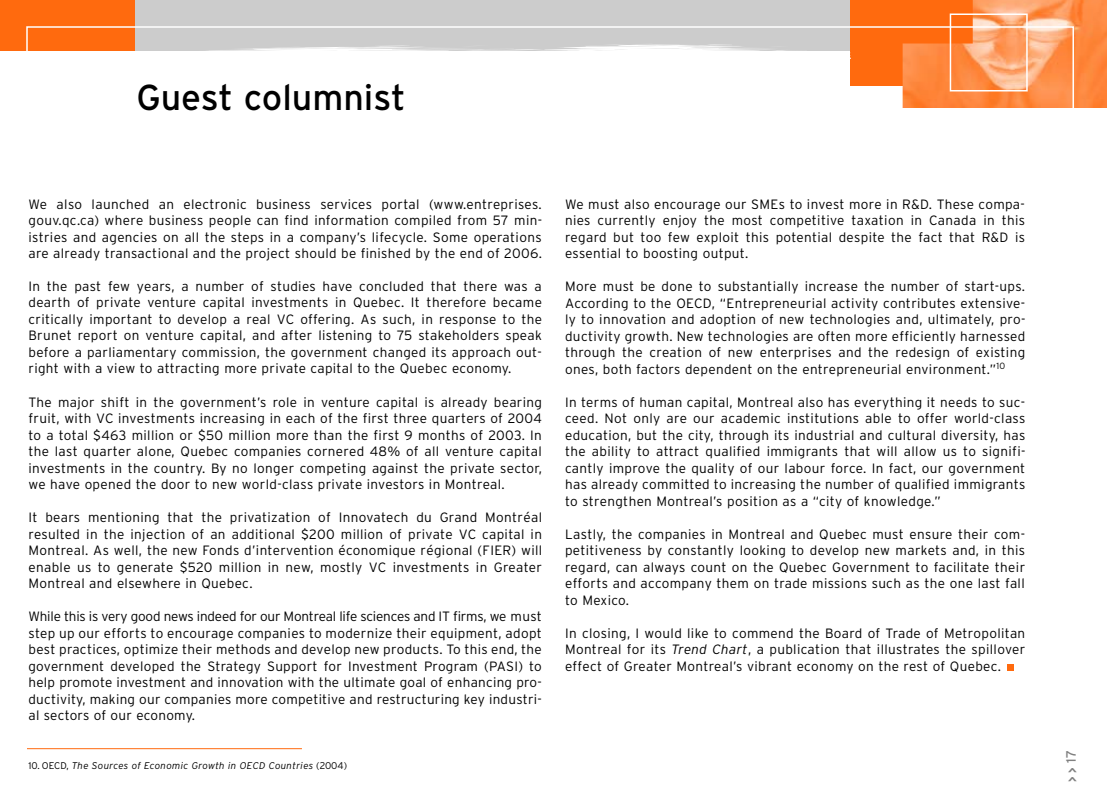
<style>
.page{position:relative;width:1107px;height:810px;background:#fff}
.page>*{position:absolute;margin:0;border:0;box-sizing:border-box;transform-origin:0 0}
.t1{font:36px "Interstate";color:#000}
.t2{font:300 13.5px/16.5px "Interstate";letter-spacing:.025em;color:#000;text-align:justify}
.t3{font:700 condensed 13.5px "Interstate";color:#808080}
.t4{font:italic 300 9.75px "Interstate";letter-spacing:.03em;color:#000}
.s1{font-style:normal}
.s2{font-style:italic}
.s3{font-weight:400;font-stretch:normal}
</style>
<div class="page">
<div style="left:135px;top:0;width:715px;height:51px;background:#ccc"></div>
<svg style="left:1007px;top:664px;width:6px;height:6px"></svg>
<div style="left:0;top:0;width:135px;height:51px;background:#ff6a0e"></div>
<div style="left:850px;top:0;width:157px;height:86px;background:#ff6a0e"></div>
<img style="left:949px;top:0;width:158px;height:108px">
<div style="left:950px;top:14px;width:78px;height:78px;border:2px solid #fff"></div>
<svg style="left:26px;top:26px;width:1049px;height:82px"></svg>
<svg style="left:135px;top:44px;width:715px;height:15px"></svg>
<hr style="left:27px;top:748px;width:275px;height:1px;background:#ff6a0e">
<h1 class="t1" style="left:136px;top:76px;width:271px">Guest columnist</h1>
<p class="t2" style="left:28px;top:196px;width:515px">We also launched an electronic business services portal (www.entreprises. gouv.qc.ca) where business people can find information compiled from 57 min&shy;istries and agencies on all the steps in a company’s lifecycle. Some operations are already transactional and the project should be finished by the end of 2006.</p>
<p class="t2" style="left:28px;top:278px;width:515px">In the past few years, a number of studies have concluded that there was a dearth of private venture capital investments in Quebec. It therefore became critically important to develop a real VC offering. As such, in response to the Brunet report on venture capital, and after listening to 75 stakeholders speak before a parliamentary commission, the government changed its approach out&shy;right with a view to attracting more private capital to the Quebec economy.</p>
<p class="t2" style="left:28px;top:394px;width:515px">The major shift in the government’s role in venture capital is already bearing fruit, with VC investments increasing in each of the first three quarters of 2004 to a total $463 million or $50 million more than the first 9 months of 2003. In the last quarter alone, Quebec companies cornered 48% of all venture capital investments in the country. By no longer competing against the private sector, we have opened the door to new world-class private investors in Montreal.</p>
<p class="t2" style="left:28px;top:509px;width:515px">It bears mentioning that the privatization of Innovatech du Grand Montréal resulted in the injection of an additional $200 million of private VC capital in Montreal. As well, the new Fonds d’intervention économique régional (FIER) will enable us to generate $520 million in new, mostly VC investments in Greater Montreal and elsewhere in Quebec.</p>
<p class="t2" style="left:28px;top:608px;width:515px">While this is very good news indeed for our Montreal life sciences and IT firms, we must step up our efforts to encourage companies to modernize their equipment, adopt best practices, optimize their methods and develop new products. To this end, the government developed the Strategy Support for Investment Program (PASI) to help promote investment and innovation with the ultimate goal of enhancing pro&shy;ductivity, making our companies more competitive and restructuring key industri&shy;al sectors of our economy.</p>
<p class="t4" style="left:28px;top:760px;width:320px"><span class="s1">10. OECD,</span> The Sources of Economic Growth in OECD Countries <span class="s1">(2004)</span></p>
<p class="t2" style="left:565px;top:196px;width:462px">We must also encourage our SMEs to invest more in R&amp;D. These compa&shy;nies currently enjoy the most competitive taxation in Canada in this regard but too few exploit this potential despite the fact that R&amp;D is essential to boosting output.</p>
<p class="t2" style="left:565px;top:278px;width:462px">More must be done to substantially increase the number of start-ups.<br>According to the OECD, “Entrepreneurial activity contributes extensive&shy;ly to innovation and adoption of new technologies and, ultimately, pro&shy;ductivity growth. New technologies are often more efficiently harnessed through the creation of new enterprises and the redesign of existing ones, both factors dependent on the entrepreneurial environment.”<sup>10</sup></p>
<p class="t2" style="left:565px;top:394px;width:462px">In terms of human capital, Montreal also has everything it needs to suc&shy;ceed. Not only are our academic institutions able to offer world-class education, but the city, through its industrial and cultural diversity, has the ability to attract qualified immigrants that will allow us to signifi&shy;cantly improve the quality of our labour force. In fact, our government has already committed to increasing the number of qualified immigrants to strengthen Montreal’s position as a “city of knowledge.”</p>
<p class="t2" style="left:565px;top:526px;width:462px">Lastly, the companies in Montreal and Quebec must ensure their com&shy;petitiveness by constantly looking to develop new markets and, in this regard, can always count on the Quebec Government to facilitate their efforts and accompany them on trade missions such as the one last fall to Mexico.</p>
<p class="t2" style="left:565px;top:625px;width:462px">In closing, I would like to commend the Board of Trade of Metropolitan Montreal for its <span class="s2">Trend Chart</span>, a publication that illustrates the spillover effect of Greater Montreal’s vibrant economy on the rest of Quebec.</p>
<p class="t3" style="left:1065px;top:782px;width:33px;rotate:-90deg">&gt; &gt; <span class="s3">17</span></p>
</div>
